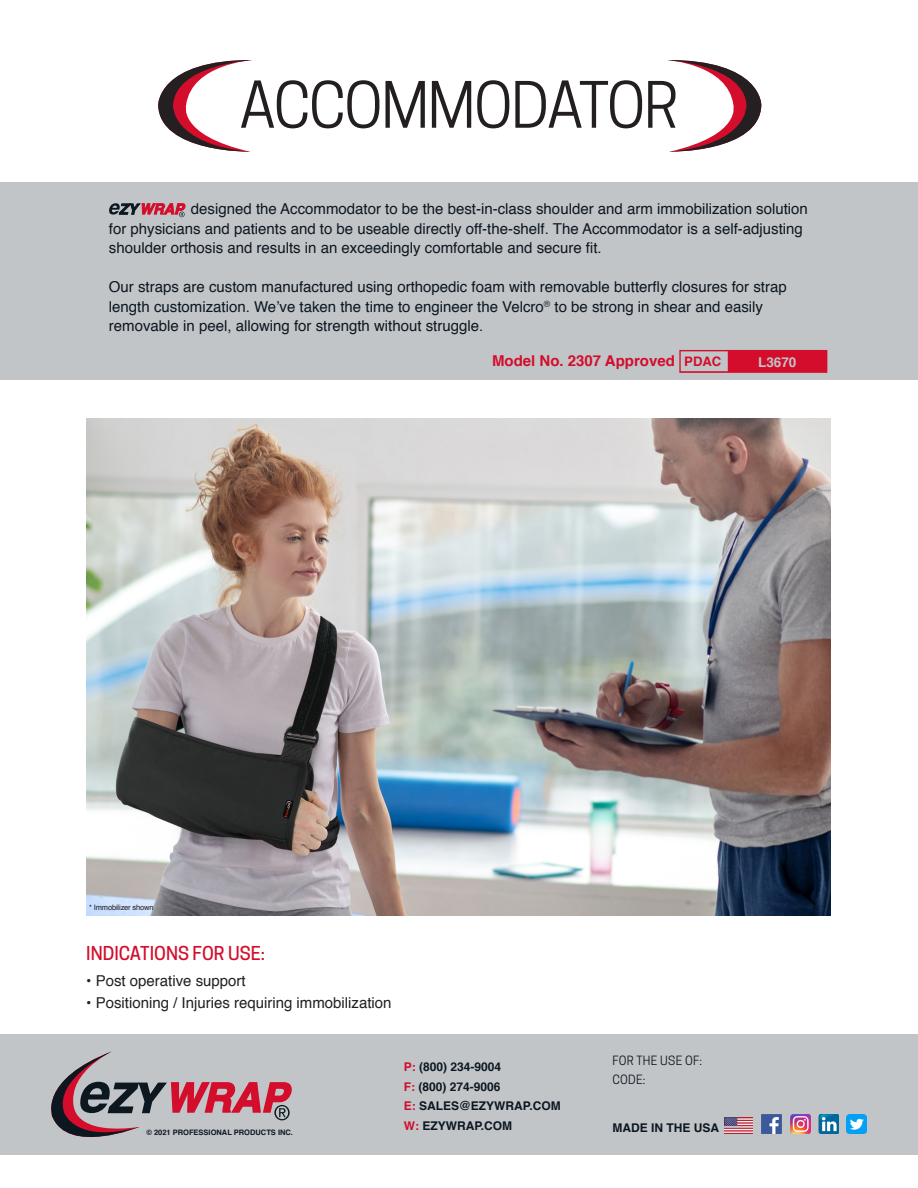
<style>
.page{position:relative;width:918px;height:1188px;background:#fff}
.page>*{position:absolute;margin:0;border:0;box-sizing:border-box;transform-origin:0 0}
.t1{font:60px "Cooper Hewitt";letter-spacing:-.03em;color:#231f20}
.t2{font:500 18px "Cooper Hewitt";color:#d30d2b}
.t3{font:15px/19.5px "Helvetica";color:#0d1720}
.t4{font:15px "Helvetica";color:#231f20}
.t5{font:700 15px "Helvetica";color:#d30d2b}
.t6{font:700 14.85px "Helvetica";color:#d30d2b}
.t7{font:700 13.5px "Helvetica";color:#c1c5c8}
.t8{font:700 12px "Helvetica";color:#0d1720}
.t9{font:12px "Cooper Hewitt";letter-spacing:.02em;color:#0d1720}
.t10{font:700 7.5px "Helvetica";color:#0d1720}
.t11{font:7.5px "Helvetica";letter-spacing:-.02em;color:#231f20}
.s1{font-size:13.05px}
.s2{color:#d30d2b}
</style>
<div class="page">
<div style="left:0;top:182px;width:918px;height:198px;background:#c1c5c8"></div>
<svg style="left:679px;top:350px;width:148px;height:23px"></svg>
<div style="left:0;top:1035px;width:918px;height:120px;background:#c1c5c8"></div>
<img style="left:86px;top:418px;width:745px;height:498px">
<svg style="left:158px;top:60px;width:95px;height:92px"></svg>
<svg style="left:667px;top:60px;width:95px;height:92px"></svg>
<svg style="left:109px;top:203px;width:77px;height:14px"></svg>
<svg style="left:51px;top:1051px;width:241px;height:86px"></svg>
<img style="left:762px;top:1114px;width:19px;height:20px">
<img style="left:847px;top:1114px;width:20px;height:20px">
<img style="left:819px;top:1114px;width:20px;height:20px">
<img style="left:791px;top:1114px;width:20px;height:20px">
<img style="left:725px;top:1117px;width:28px;height:17px">
<p class="t1" style="left:239px;top:70px;width:441px">ACCOMMODATOR</p>
<p class="t3" style="left:109px;top:200px;width:700px;text-indent:82px">designed the Accommodator to be the best-in-class shoulder and arm immobilization solution for physicians and patients and to be useable directly off-the-shelf. The Accommodator is a self-adjusting shoulder orthosis and results in an exceedingly comfortable and secure fit.</p>
<p class="t3" style="left:109px;top:278px;width:679px">Our straps are custom manufactured using orthopedic foam with removable butterfly closures for strap length customization. We’ve taken the time to engineer the Velcro<sup>®</sup> to be strong in shear and easily removable in peel, allowing for strength without struggle.</p>
<p class="t5" style="left:492px;top:349px;width:184px">Model No. 2307 Approved</p>
<p class="t7" style="left:758px;top:351px;width:40px">L3670</p>
<p class="t6" style="left:605px;top:349px;width:118px">Approved <span class="s1">PDAC</span></p>
<p class="t11" style="left:89px;top:901px;width:66px">* Immobilizer shown</p>
<p class="t2" style="left:86px;top:943px;width:180px">INDICATIONS FOR USE:</p>
<p class="t4" style="left:86px;top:969px;width:161px">• Post operative support</p>
<p class="t4" style="left:86px;top:991px;width:307px">• Positioning / Injuries requiring immobilization</p>
<p class="t10" style="left:146px;top:1126px;width:148px">© 2021 PROFESSIONAL PRODUCTS INC.</p>
<p class="t8" style="left:404px;top:1058px;width:99px"><span class="s2">P:</span> (800) 234-9004</p>
<p class="t8" style="left:404px;top:1077px;width:98px"><span class="s2">F:</span> (800) 274-9006</p>
<p class="t8" style="left:404px;top:1097px;width:158px"><span class="s2">E:</span> SALES@EZYWRAP.COM</p>
<p class="t8" style="left:404px;top:1116px;width:110px"><span class="s2">W:</span> EZYWRAP.COM</p>
<p class="t9" style="left:612px;top:1053px;width:91px">FOR THE USE OF:</p>
<p class="t9" style="left:612px;top:1073px;width:35px">CODE:</p>
<p class="t8" style="left:612px;top:1118px;width:108px">MADE IN THE USA</p>
</div>
